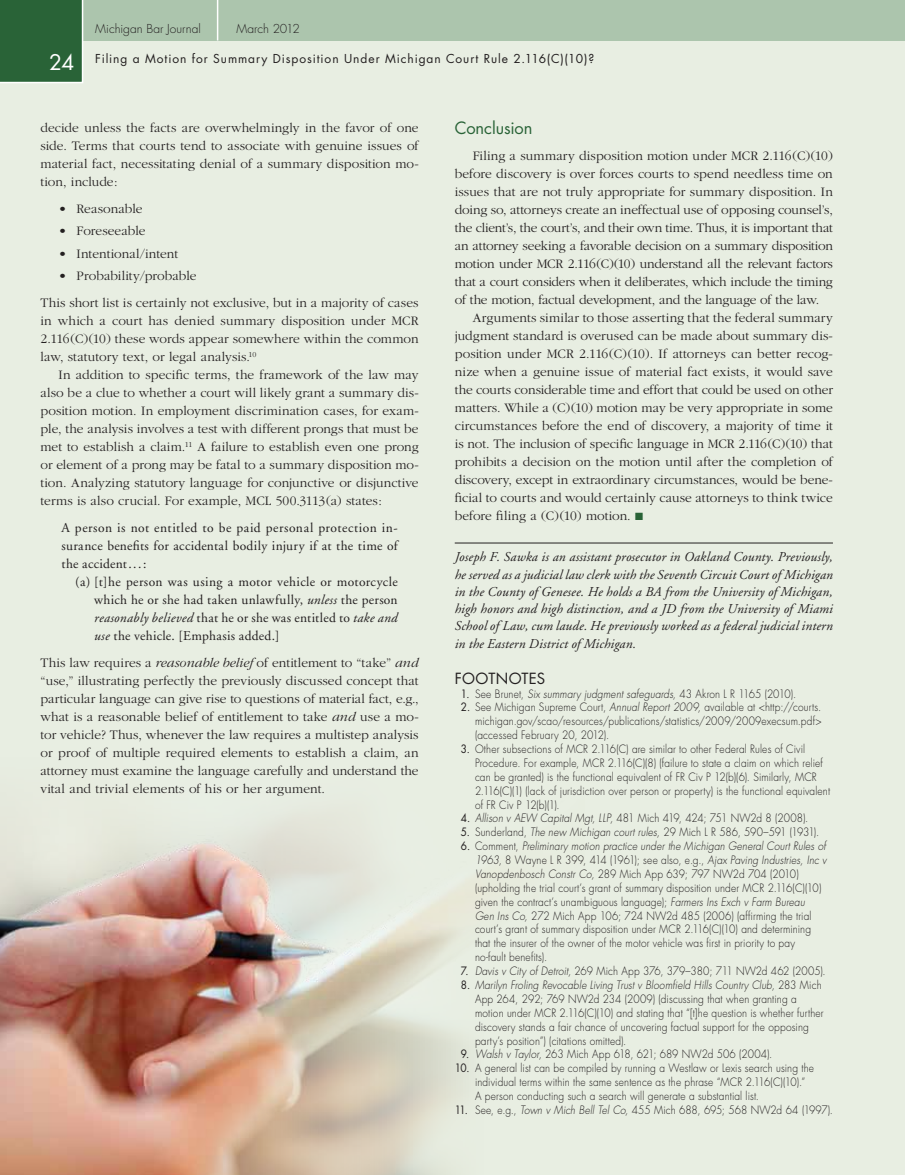
<style>
.page{position:relative;width:905px;height:1175px;background:#fff}
.page>*{position:absolute;margin:0;border:0;box-sizing:border-box;transform-origin:0 0}
.t1{font:21px "Futura";color:#fff}
.t2{font:16.5px "Futura";letter-spacing:-.005em;color:#296337}
.t3{font:15px "Futura";letter-spacing:.02em;color:#231f20}
.t4{font:300 13.5px/18px "Garamond";color:#231f20;text-align:justify}
.t5{font:italic 13.5px/17.2px "Adobe Garamond";letter-spacing:.01em;color:#231f20;text-align:justify}
.t6{font:13.5px/18px "Adobe Garamond";letter-spacing:.02em;color:#231f20;text-align:justify}
.t7{font:12px "Futura";letter-spacing:.075em;color:#231f20}
.t8{font:300 12px "Futura";color:#231f20}
.t9{font:300 11.25px/13.8px "Futura";letter-spacing:.015em;color:#231f20;scale:.9 1}
.t10{font:300 11.25px "Futura";letter-spacing:-.01em;color:#231f20;scale:.9 1}
.t11{font:300 11.25px "Futura";letter-spacing:-.005em;color:#231f20;scale:.9 1}
.s1{font-style:italic}
.s2{color:#296337}
.s3{font-weight:400}
</style>
<div class="page">
<div style="left:0;top:0;width:904px;height:1174px;background:#e8eee2"></div>
<img style="left:0;top:826px;width:474px;height:348px">
<div style="left:0;top:0;width:904px;height:40px;background:#acc5ad"></div>
<hr style="left:217px;top:0;width:1px;height:40px;background:#fff">
<div style="left:0;top:0;width:84px;height:83px;background:#296337"></div>
<hr style="left:454px;top:542px;width:378px;height:1px;background:#231f20">
<h1 class="t1" style="left:49px;top:48px;width:27px">24</h1>
<p class="t8" style="left:95px;top:21px;width:107px">Michigan Bar Journal</p>
<p class="t8" style="left:236px;top:21px;width:65px">March 2012</p>
<p class="t7" style="left:95px;top:51px;width:500px">Filing a Motion for Summary Disposition Under Michigan Court Rule 2.116(C)(10)?</p>
<p class="t4" style="left:40px;top:119px;width:379px">decide unless the facts are overwhelmingly in the favor of one side. Terms that courts tend to associate with genuine issues of material fact, necessitating denial of a summary disposition mo&shy;tion, include:</p>
<p class="t4" style="left:58px;top:200px;width:86px">• Reasonable</p>
<p class="t4" style="left:58px;top:222px;width:88px">• Foreseeable</p>
<p class="t4" style="left:58px;top:245px;width:121px">• Intentional/intent</p>
<p class="t4" style="left:40px;top:263px;width:379px;line-height:27px;text-indent:18px">• Probability/probable<br>This short list is certainly not exclusive, but in a majority of cases</p>
<p class="t4" style="left:40px;top:312px;width:379px">in which a court has denied summary disposition under MCR 2.116(C)(10) these words appear somewhere within the common law, statutory text, or legal analysis.<sup>10</sup></p>
<p class="t4" style="left:40px;top:366px;width:380px;text-indent:18px">In addition to specific terms, the framework of the law may also be a clue to whether a court will likely grant a summary dis&shy;position motion. In employment discrimination cases, for exam&shy;ple, the analysis involves a test with different prongs that must be met to establish a claim.<sup>11</sup> A failure to establish even one prong or element of a prong may be fatal to a summary disposition mo&shy;tion. Analyzing statutory language for conjunctive or disjunctive terms is also crucial. For example, MCL 500.3113(a) states:</p>
<p class="t6" style="left:62px;top:519px;width:338px">A person is not entitled to be paid personal protection in&shy;surance benefits for accidental bodily injury if at the time of the accident...:</p>
<p class="t6" style="left:94px;top:573px;width:305px;text-indent:-19px">(a) [t]he person was using a motor vehicle or motorcycle which he or she had taken unlawfully, <span class="s1">unless</span> the person <span class="s1">reasonably believed</span> that he or she was entitled to <span class="s1">take and use</span> the vehicle. [Emphasis added.]</p>
<p class="t4" style="left:40px;top:654px;width:380px">This law requires a <span class="s1">reasonable belief</span> of entitlement to “take” <span class="s1">and </span>“use,” illustrating perfectly the previously discussed concept that particular language can give rise to questions of material fact, e.g., what is a reasonable belief of entitlement to take <span class="s1">and</span> use a mo&shy;tor vehicle? Thus, whenever the law requires a multistep analysis or proof of multiple required elements to establish a claim, an attorney must examine the language carefully and understand the vital and trivial elements of his or her argument.</p>
<p class="t2" style="left:454px;top:117px;width:79px">Conclusion</p>
<p class="t4" style="left:455px;top:147px;width:380px;text-indent:18px">Filing a summary disposition motion under MCR 2.116(C)(10) before discovery is over forces courts to spend needless time on issues that are not truly appropriate for summary disposition. In doing so, attorneys create an ineffectual use of opposing counsel’s, the client’s, the court’s, and their own time. Thus, it is important that an attorney seeking a favorable decision on a summary disposition motion under MCR 2.116(C)(10) understand all the relevant factors that a court considers when it deliberates, which include the timing of the motion, factual development, and the language of the law.</p>
<p class="t4" style="left:455px;top:309px;width:380px;text-indent:18px">Arguments similar to those asserting that the federal summary judgment standard is overused can be made about summary dis&shy;position under MCR 2.116(C)(10). If attorneys can better recog&shy;nize when a genuine issue of material fact exists, it would save the courts considerable time and effort that could be used on other matters. While a (C)(10) motion may be very appropriate in some circumstances before the end of discovery, a majority of time it is not. The inclusion of specific language in MCR 2.116(C)(10) that prohibits a decision on the motion until after the completion of discovery, except in extraordinary circumstances, would be bene&shy;ficial to courts and would certainly cause attorneys to think twice before filing a (C)(10) motion. <span class="s2">■</span></p>
<p class="t5" style="left:454px;top:549px;width:380px">Joseph F. Sawka is an assistant prosecutor in Oakland County. Previously, he served as a judicial law clerk with the Seventh Circuit Court of Michigan in the County of Genesee. He holds a BA from the University of Michigan, high honors and high distinction, and a JD from the University of Miami School of Law, cum laude. He previously worked as a federal judicial intern in the Eastern District of Michigan.</p>
<p class="t3" style="left:454px;top:668px;width:92px">FOOTNOTES</p>
<p class="t9" style="left:461px;top:686px;width:374px"><span class="s3">1.</span> See Brunet, <span class="s1">Six summary judgment safeguards,</span> 43 Akron L R 1165 (2010).</p>
<p class="t9" style="left:475px;top:700px;width:387px;text-align:justify;text-indent:-14px"><span class="s3">2.</span> See Michigan Supreme Court, <span class="s1">Annual Report 2009,</span> available at &lt;http://courts. michigan.gov/scao/resources/publications/statistics/2009/2009execsum.pdf&gt; (accessed February 20, 2012).</p>
<p class="t9" style="left:475px;top:742px;width:396px;text-indent:-14px"><span class="s3">3.</span> Other subsections of MCR 2.116(C) are similar to other Federal Rules of Civil Procedure. For example, MCR 2.116(C)(8) (failure to state a claim on which relief can be granted) is the functional equivalent of FR Civ P 12(b)(6). Similarly, MCR 2.116(C)(1) (lack of jurisdiction over person or property) is the functional equivalent of FR Civ P 12(b)(1).</p>
<p class="t11" style="left:461px;top:811px;width:387px"><span class="s3">4.</span> <span class="s1">Allison v AEW Capital Mgt, LLP,</span> 481 Mich 419, 424; 751 NW2d 8 (2008).</p>
<p class="t9" style="left:461px;top:825px;width:399px"><span class="s3">5.</span> Sunderland, <span class="s1">The new Michigan court rules,</span> 29 Mich L R 586, 590–591 (1931).</p>
<p class="t9" style="left:475px;top:839px;width:392px;text-indent:-14px"><span class="s3">6.</span> Comment, <span class="s1">Preliminary motion practice under the Michigan General Court Rules of 1963,</span> 8 Wayne L R 399, 414 (1961); see also, e.g., <span class="s1">Ajax Paving Industries, Inc v Vanopdenbosch Constr Co,</span> 289 Mich App 639; 797 NW2d 704 (2010) (upholding the trial court’s grant of summary disposition under MCR 2.116(C)(10) given the contract’s unambiguous language); <span class="s1">Farmers Ins Exch v Farm Bureau<br>Gen Ins Co,</span> 272 Mich App 106; 724 NW2d 485 (2006) (affirming the trial court’s grant of summary disposition under MCR 2.116(C)(10) and determining that the insurer of the owner of the motor vehicle was first in priority to pay no-fault benefits).</p>
<p class="t9" style="left:461px;top:964px;width:407px"><span class="s3">7.</span> <span class="s1">Davis v City of Detroit,</span> 269 Mich App 376, 379–380; 711 NW2d 462 (2005).</p>
<p class="t9" style="left:475px;top:978px;width:389px;text-indent:-14px"><span class="s3">8.</span> <span class="s1">Marilyn Froling Revocable Living Trust v Bloomfield Hills Country Club,</span> 283 Mich App 264, 292; 769 NW2d 234 (2009) (discussing that when granting a motion under MCR 2.116(C)(10) and stating that “[t]he question is whether further discovery stands a fair chance of uncovering factual support for the opposing party’s position”) (citations omitted).</p>
<p class="t9" style="left:461px;top:1047px;width:347px"><span class="s3">9.</span> <span class="s1">Walsh v Taylor,</span> 263 Mich App 618, 621; 689 NW2d 506 (2004).</p>
<p class="t9" style="left:475px;top:1061px;width:378px;text-indent:-20px"><span class="s3">10.</span> A general list can be compiled by running a Westlaw or Lexis search using the individual terms within the same sentence as the phrase “MCR 2.116(C)(10).”<br>A person conducting such a search will generate a substantial list.</p>
<p class="t10" style="left:455px;top:1102px;width:421px"><span class="s3">11.</span> See, e.g., <span class="s1">Town v Mich Bell Tel Co,</span> 455 Mich 688, 695; 568 NW2d 64 (1997).</p>
</div>
